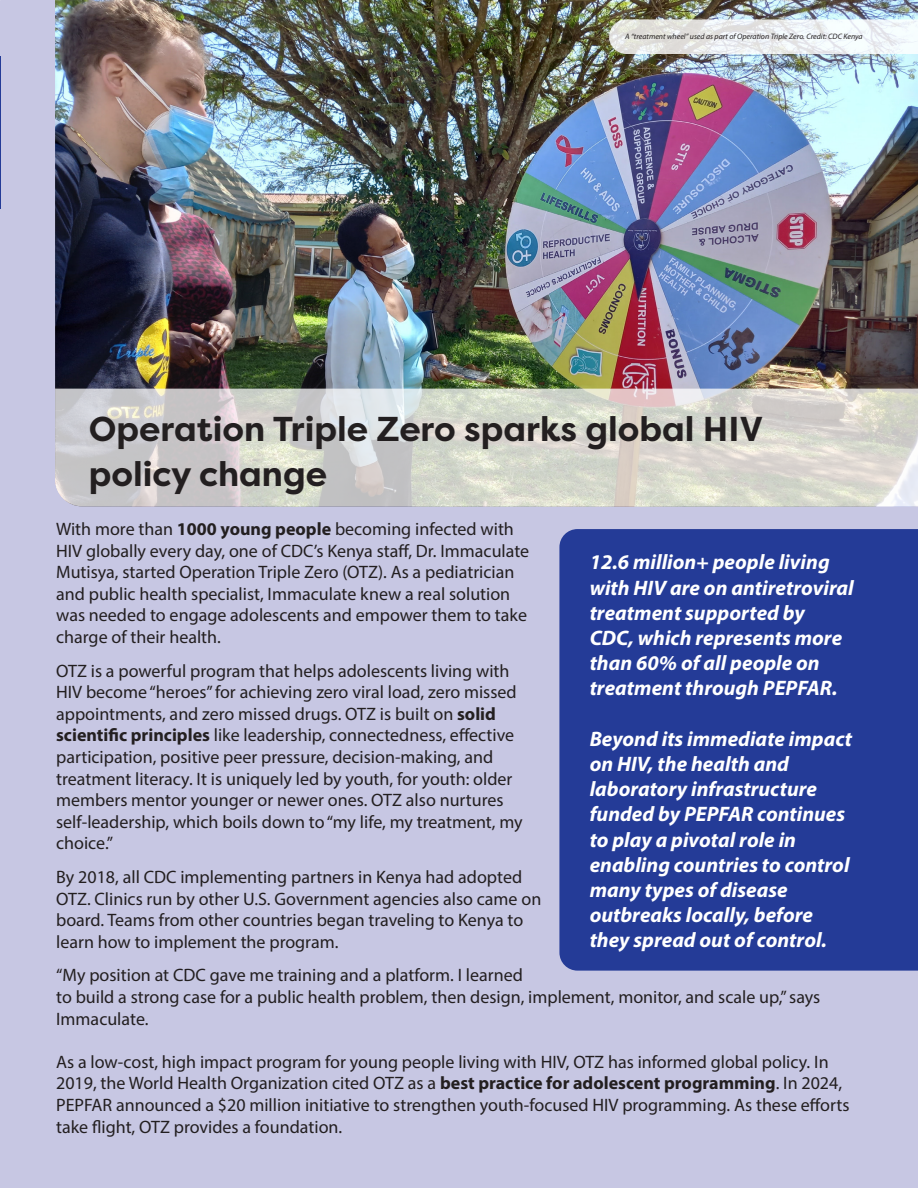
<style>
.page{position:relative;width:918px;height:1188px;background:#c7c7e3}
.page>*{position:absolute;margin:0;border:0;box-sizing:border-box;transform-origin:0 0}
.t1{font:700 34.5px/45px "Filson Pro";color:#231f20}
.t2{font:italic 700 21px/25.2px "Myriad Pro";color:#fff}
.t3{font:18px/21.6px "Myriad Pro";color:#231f20}
.t4{font:italic 7.8px "Myriad Pro";color:#231f20}
.s1{font-weight:700}
</style>
<div class="page">
<img style="left:55px;top:0;width:863px;height:389px">
<div style="left:559px;top:529px;width:359px;height:442px;background:#243b97"></div>
<svg style="left:55px;top:389px;width:863px;height:117px"></svg>
<svg style="left:609px;top:19px;width:309px;height:35px"></svg>
<p class="t4" style="left:625px;top:31px;width:239px">A “treatment wheel” used as part of Operation Triple Zero. Credit: CDC Kenya</p>
<h2 class="t1" style="left:89px;top:407px;width:676px">Operation Triple Zero sparks global HIV policy change</h2>
<p class="t3" style="left:56px;top:518px;width:475px">With more than <span class="s1">1000 young people</span> becoming infected with HIV globally every day, one of CDC’s Kenya staff, Dr. Immaculate Mutisya, started Operation Triple Zero (OTZ). As a pediatrician and public health specialist, Immaculate knew a real solution was needed to engage adolescents and empower them to take charge of their health.</p>
<p class="t3" style="left:56px;top:660px;width:468px">OTZ is a powerful program that helps adolescents living with HIV become “heroes” for achieving zero viral load, zero missed appointments, and zero missed drugs. OTZ is built on <span class="s1">solid scientific principles</span> like leadership, connectedness, effective participation, positive peer pressure, decision-making, and treatment literacy. It is uniquely led by youth, for youth: older members mentor younger or newer ones. OTZ also nurtures self-leadership, which boils down to “my life, my treatment, my choice.”</p>
<p class="t3" style="left:56px;top:866px;width:487px">By 2018, all CDC implementing partners in Kenya had adopted OTZ. Clinics run by other U.S. Government agencies also came on board. Teams from other countries began traveling to Kenya to learn how to implement the program.</p>
<p class="t3" style="left:56px;top:964px;width:766px">“My position at CDC gave me training and a platform. I learned<br>to build a strong case for a public health problem, then design, implement, monitor, and scale up,” says<br>Immaculate.</p>
<p class="t3" style="left:56px;top:1051px;width:795px">As a low-cost, high impact program for young people living with HIV, OTZ has informed global policy. In 2019, the World Health Organization cited OTZ as a <span class="s1">best practice for adolescent programming</span>. In 2024, PEPFAR announced a $20 million initiative to strengthen youth-focused HIV programming. As these efforts take flight, OTZ provides a foundation.</p>
<p class="t2" style="left:590px;top:549px;width:266px">12.6 million+ people living with HIV are on antiretroviral treatment supported by<br>CDC, which represents more than 60% of all people on treatment through PEPFAR.</p>
<p class="t2" style="left:590px;top:725px;width:264px">Beyond its immediate impact on HIV, the health and laboratory infrastructure funded by PEPFAR continues to play a pivotal role in enabling countries to control many types of disease outbreaks locally, before they spread out of control.</p>
</div>
